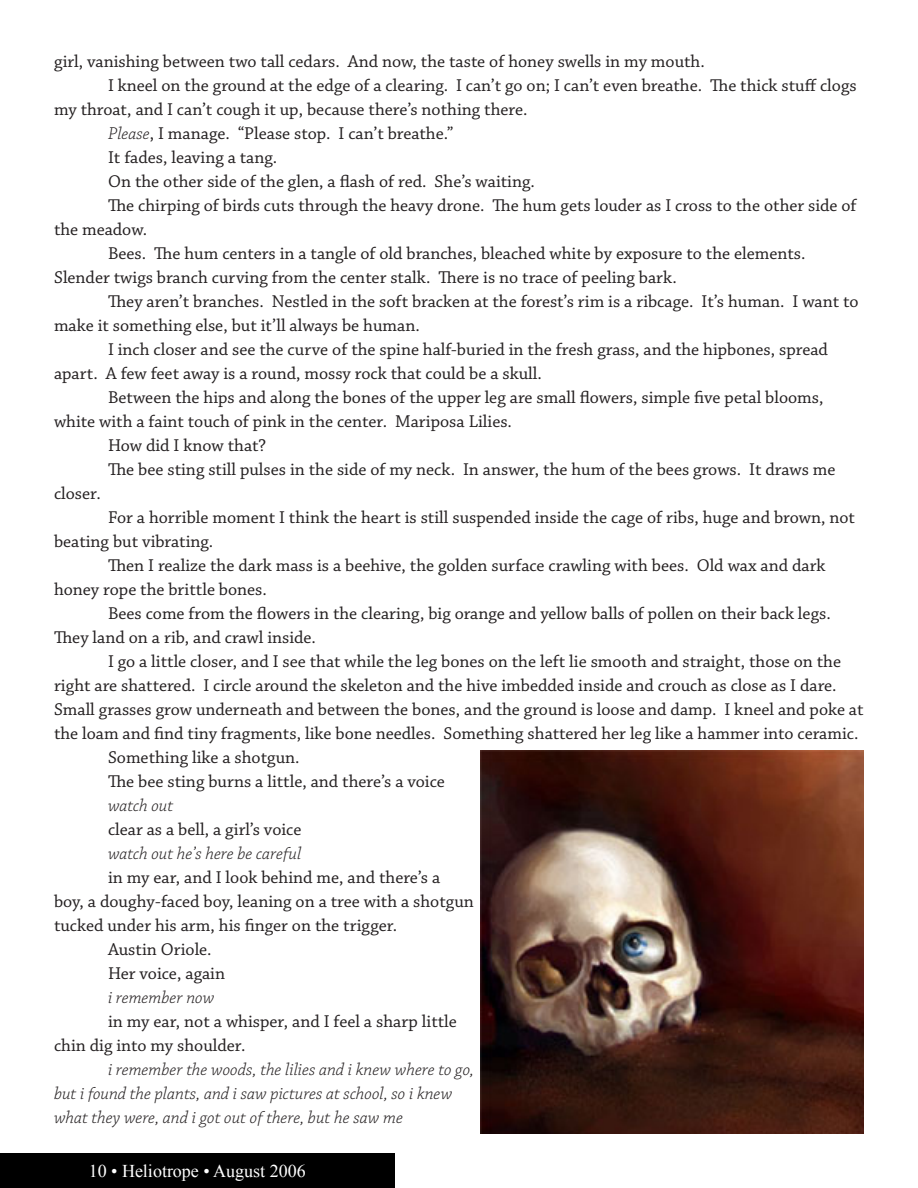
<style>
.page{position:relative;width:918px;height:1188px;background:#fff}
.page>*{position:absolute;margin:0;border:0;box-sizing:border-box;transform-origin:0 0}
.t1{font:18px/24px "Chaparral Pro";color:#231f20}
.t2{font:italic 300 18px/24px "Chaparral Pro";color:#231f20}
.t3{font:18px "Times New Roman";color:#fff}
.s1{font-weight:300;font-style:italic}
</style>
<div class="page">
<div style="left:0;top:1154px;width:394px;height:34px;background:#000"></div>
<img style="left:480px;top:750px;width:384px;height:384px">
<p class="t1" style="left:54px;top:50px;width:652px">girl, vanishing between two tall cedars. And now, the taste of honey swells in my mouth.</p>
<p class="t1" style="left:54px;top:74px;width:804px;text-indent:54px">I kneel on the ground at the edge of a clearing. I can’t go on; I can’t even breathe. The thick stuff clogs my throat, and I can’t cough it up, because there’s nothing there.</p>
<p class="t1" style="left:108px;top:122px;width:347px"><span class="s1">Please</span>, I manage. “Please stop. I can’t breathe.”</p>
<p class="t1" style="left:108px;top:146px;width:171px">It fades, leaving a tang.</p>
<p class="t1" style="left:108px;top:170px;width:428px">On the other side of the glen, a flash of red. She’s waiting.</p>
<p class="t1" style="left:54px;top:194px;width:804px;text-indent:54px">The chirping of birds cuts through the heavy drone. The hum gets louder as I cross to the other side of the meadow.</p>
<p class="t1" style="left:54px;top:242px;width:753px;text-indent:54px">Bees. The hum centers in a tangle of old branches, bleached white by exposure to the elements.<br>Slender twigs branch curving from the center stalk. There is no trace of peeling bark.</p>
<p class="t1" style="left:54px;top:290px;width:806px;text-indent:54px">They aren’t branches. Nestled in the soft bracken at the forest’s rim is a ribcage. It’s human. I want to make it something else, but it’ll always be human.</p>
<p class="t1" style="left:54px;top:338px;width:775px;text-indent:54px">I inch closer and see the curve of the spine half-buried in the fresh grass, and the hipbones, spread apart. A few feet away is a round, mossy rock that could be a skull.</p>
<p class="t1" style="left:54px;top:386px;width:771px;text-indent:54px">Between the hips and along the bones of the upper leg are small flowers, simple five petal blooms, white with a faint touch of pink in the center. Mariposa Lilies.</p>
<p class="t1" style="left:108px;top:434px;width:160px">How did I know that?</p>
<p class="t1" style="left:108px;top:458px;width:729px">The bee sting still pulses in the side of my neck. In answer, the hum of the bees grows. It draws me</p>
<p class="t1" style="left:54px;top:482px;width:48px">closer.</p>
<p class="t1" style="left:54px;top:506px;width:803px;text-indent:54px">For a horrible moment I think the heart is still suspended inside the cage of ribs, huge and brown, not beating but vibrating.</p>
<p class="t1" style="left:54px;top:554px;width:773px;text-indent:54px">Then I realize the dark mass is a beehive, the golden surface crawling with bees. Old wax and dark honey rope the brittle bones.</p>
<p class="t1" style="left:54px;top:602px;width:778px;text-indent:54px">Bees come from the flowers in the clearing, big orange and yellow balls of pollen on their back legs.<br>They land on a rib, and crawl inside.</p>
<p class="t1" style="left:54px;top:650px;width:811px;text-indent:54px">I go a little closer, and I see that while the leg bones on the left lie smooth and straight, those on the right are shattered. I circle around the skeleton and the hive imbedded inside and crouch as close as I dare.<br>Small grasses grow underneath and between the bones, and the ground is loose and damp. I kneel and poke at the loam and find tiny fragments, like bone needles. Something shattered her leg like a hammer into ceramic.</p>
<p class="t1" style="left:108px;top:746px;width:193px">Something like a shotgun.</p>
<p class="t1" style="left:108px;top:770px;width:338px">The bee sting burns a little, and there’s a voice</p>
<p class="t2" style="left:108px;top:794px;width:67px">watch out</p>
<p class="t1" style="left:108px;top:818px;width:195px">clear as a bell, a girl’s voice</p>
<p class="t2" style="left:108px;top:842px;width:195px">watch out he’s here be careful</p>
<p class="t1" style="left:54px;top:866px;width:422px;text-indent:54px">in my ear, and I look behind me, and there’s a boy, a doughy-faced boy, leaning on a tree with a shotgun tucked under his arm, his finger on the trigger.</p>
<p class="t1" style="left:108px;top:938px;width:105px">Austin Oriole.</p>
<p class="t1" style="left:108px;top:962px;width:119px">Her voice, again</p>
<p class="t2" style="left:108px;top:986px;width:108px">i remember now</p>
<p class="t1" style="left:54px;top:1010px;width:404px;text-indent:54px">in my ear, not a whisper, and I feel a sharp little chin dig into my shoulder.</p>
<p class="t2" style="left:54px;top:1058px;width:422px;text-indent:54px">i remember the woods, the lilies and i knew where to go, but i found the plants, and i saw pictures at school, so i knew what they were, and i got out of there, but he saw me</p>
<p class="t3" style="left:89px;top:1159px;width:217px">10 • Heliotrope • August 2006</p>
</div>
